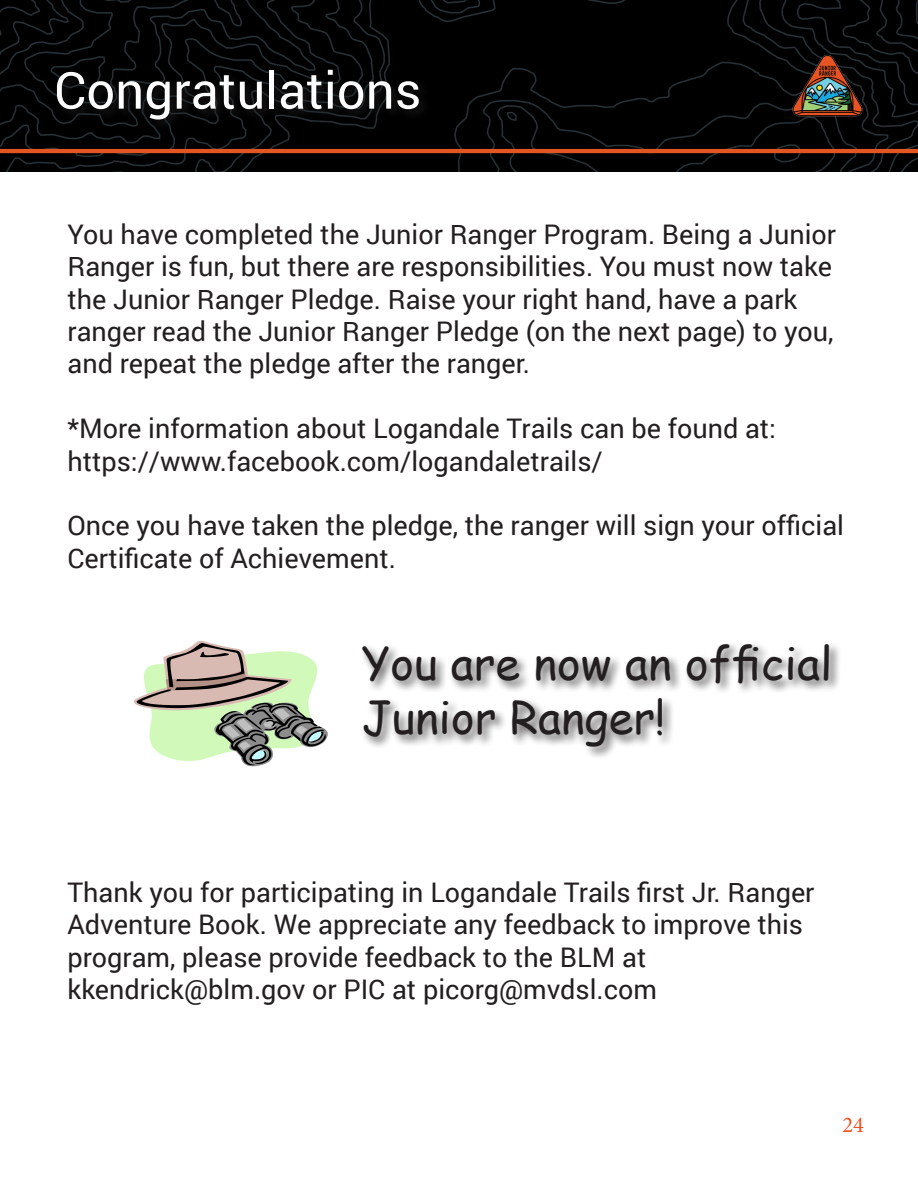
<style>
.page{position:relative;width:918px;height:1188px;background:#fff}
.page>*{position:absolute;margin:0;border:0;box-sizing:border-box;transform-origin:0 0}
.t1{font:51px "Roboto";color:#fff}
.t2{font:45px/54px "Comic Sans MS";color:#231f20}
.t3{font:27px/32.4px "Roboto";color:#231f20}
.t4{font:22.5px "Minion Pro";color:#f05024}
</style>
<div class="page">
<img style="left:0;top:0;width:918px;height:172px">
<img style="left:774px;top:38px;width:108px;height:98px">
<div style="left:54px;top:67px;width:377px;height:65px;background:#231f20;opacity:.75"></div>
<svg style="left:134px;top:641px;width:194px;height:125px"></svg>
<div style="left:359px;top:642px;width:483px;height:117px;background:#231f20;opacity:.75"></div>
<p class="t1" style="left:54px;top:55px;width:369px">Congratulations</p>
<p class="t3" style="left:68px;top:217px;width:770px">You have completed the Junior Ranger Program. Being a Junior Ranger is fun, but there are responsibilities. You must now take the Junior Ranger Pledge. Raise your right hand, have a park ranger read the Junior Ranger Pledge (on the next page) to you, and repeat the pledge after the ranger.</p>
<p class="t3" style="left:68px;top:411px;width:710px">*More information about Logandale Trails can be found at:</p>
<p class="t3" style="left:68px;top:444px;width:537px">https://www.facebook.com/logandaletrails/</p>
<p class="t3" style="left:68px;top:508px;width:778px">Once you have taken the pledge, the ranger will sign your official<br>Certificate of Achievement.</p>
<p class="t2" style="left:362px;top:635px;width:472px">You are now an official<br>Junior Ranger!</p>
<p class="t3" style="left:68px;top:875px;width:749px">Thank you for participating in Logandale Trails first Jr. Ranger<br>Adventure Book. We appreciate any feedback to improve this program, please provide feedback to the BLM at</p>
<p class="t3" style="left:68px;top:972px;width:591px">kkendrick@blm.gov or PIC at picorg@mvdsl.com</p>
<p class="t4" style="left:842px;top:1110px;width:23px">24</p>
</div>
